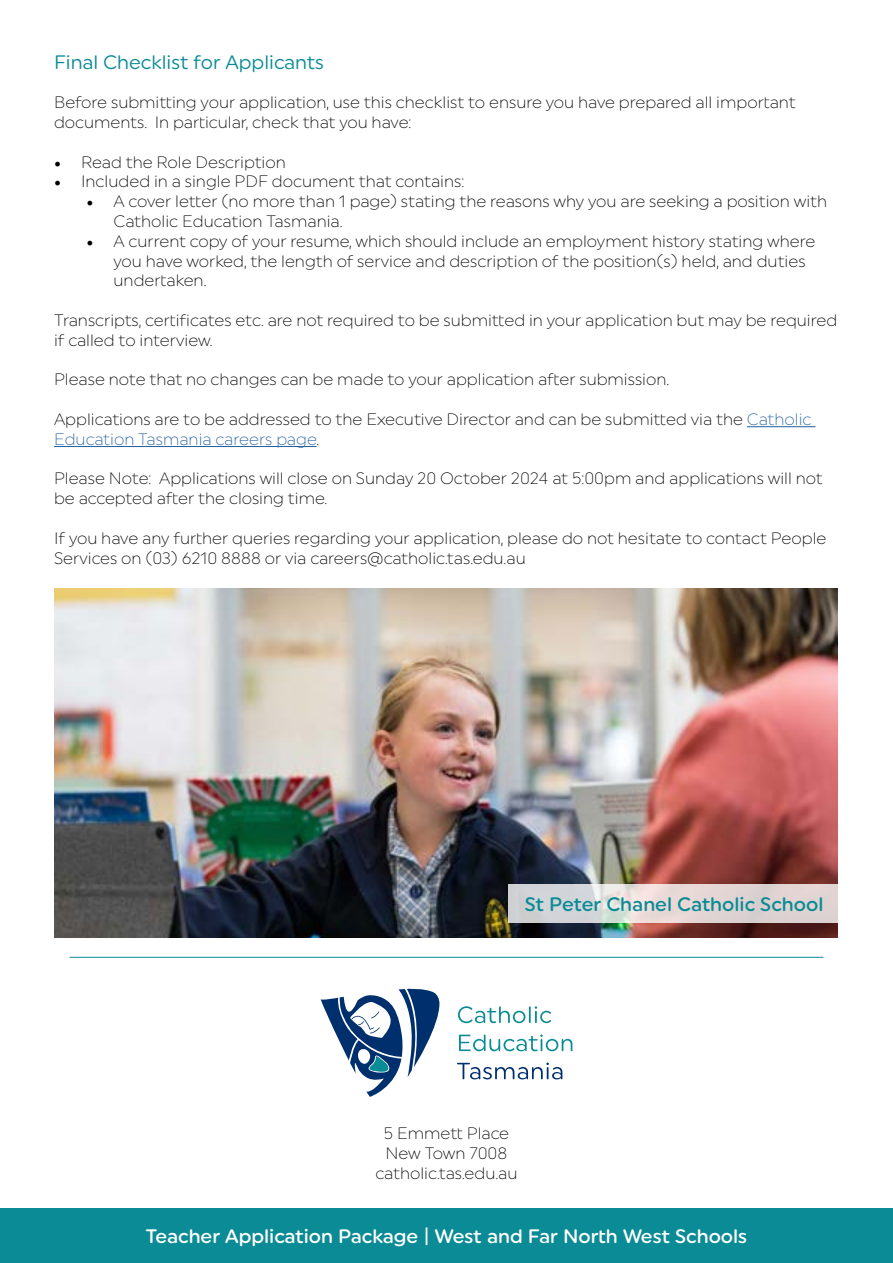
<style>
.page{position:relative;width:893px;height:1263px;background:#fff}
.page>*{position:absolute;margin:0;border:0;box-sizing:border-box;transform-origin:0 0}
.t1{font:500 19.5px "Uniform Rnd";color:#fff}
.t2{font:19.5px "Uniform Rounded";color:#0a8b95}
.t3{font:500 19.5px "Uniform Rnd";color:#0a8b95}
.t4{font:300 16.5px/19.8px "Uniform Rounded";color:#000}
.s1{font-family:"Minion Pro";font-weight:400;font-size:18px}
.s2{color:#215e9e}
</style>
<div class="page">
<div style="left:0;top:1209px;width:893px;height:54px;background:#0a8b95"></div>
<img style="left:54px;top:588px;width:783px;height:350px">
<hr style="left:747px;top:426px;width:68px;height:1px;background:#215e9e">
<hr style="left:54px;top:446px;width:263px;height:1px;background:#215e9e">
<hr style="left:70px;top:957px;width:753px;height:1px;background:#0a8b95">
<svg style="left:458px;top:1006px;width:93px;height:17px"></svg>
<svg style="left:459px;top:1034px;width:113px;height:17px"></svg>
<svg style="left:457px;top:1062px;width:105px;height:17px"></svg>
<svg style="left:321px;top:988px;width:119px;height:109px"></svg>
<svg style="left:509px;top:884px;width:329px;height:39px;background:#ded6d6"></svg>
<p class="t2" style="left:54px;top:50px;width:271px">Final Checklist for Applicants</p>
<p class="t4" style="left:54px;top:92px;width:743px">Before submitting your application, use this checklist to ensure you have prepared all important documents. In particular, check that you have:</p>
<p class="t4" style="left:54px;top:152px;width:233px"><span class="s1">•</span> Read the Role Description</p>
<p class="t4" style="left:54px;top:171px;width:412px"><span class="s1">•</span> Included in a single PDF document that contains:</p>
<p class="t4" style="left:114px;top:191px;width:715px;text-indent:-27px"><span class="s1">•</span> A cover letter (no more than 1 page) stating the reasons why you are seeking a position with<br>Catholic Education Tasmania.</p>
<p class="t4" style="left:114px;top:231px;width:703px;text-indent:-27px"><span class="s1">•</span> A current copy of your resume, which should include an employment history stating where you have worked, the length of service and description of the position(s) held, and duties undertaken.</p>
<p class="t4" style="left:54px;top:310px;width:785px">Transcripts, certificates etc. are not required to be submitted in your application but may be required if called to interview.</p>
<p class="t4" style="left:54px;top:369px;width:617px">Please note that no changes can be made to your application after submission.</p>
<p class="t4" style="left:54px;top:409px;width:759px">Applications are to be addressed to the Executive Director and can be submitted via the <span class="s2">Catholic<br>Education Tasmania careers page</span>.</p>
<p class="t4" style="left:54px;top:468px;width:770px">Please Note: Applications will close on Sunday 20 October 2024 at 5:00pm and applications will not be accepted after the closing time.</p>
<p class="t4" style="left:54px;top:528px;width:774px">If you have any further queries regarding your application, please do not hesitate to contact People<br>Services on (03) 6210 8888 or via careers@catholic.tas.edu.au</p>
<p class="t3" style="left:525px;top:892px;width:300px">St Peter Chanel Catholic School</p>
<p class="t4" style="left:375px;top:1123px;width:144px;text-align:center">5 Emmett Place<br>New Town 7008 catholic.tas.edu.au</p>
<p class="t1" style="left:146px;top:1225px;width:603px">Teacher Application Package | West and Far North West Schools</p>
</div>
